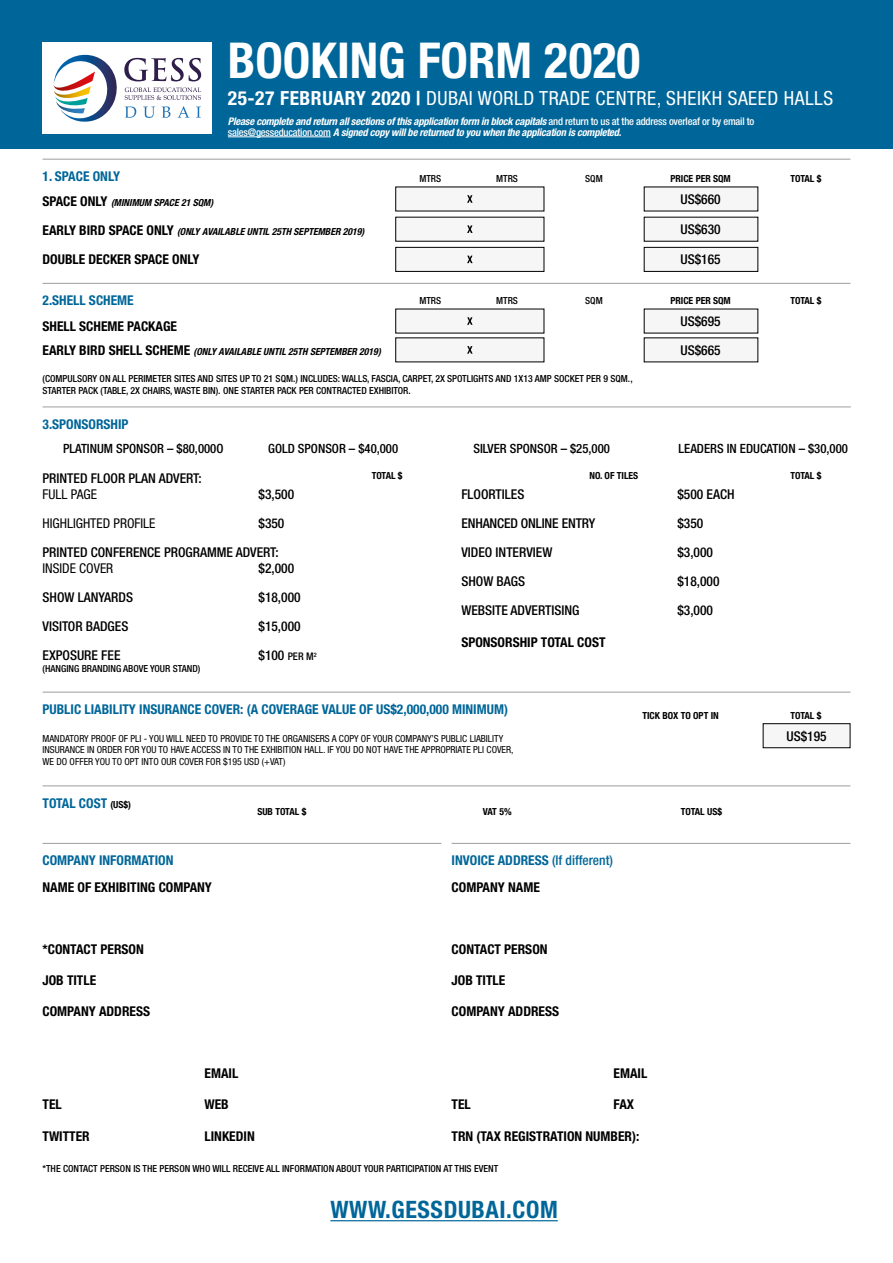
<style>
.page{position:relative;width:893px;height:1263px;background:#fff}
.page>*{position:absolute;margin:0;border:0;box-sizing:border-box;transform-origin:0 0}
.t1{font:700 condensed 49.5px "Helvetica Neue LT Std";color:#fff}
.t2{font:700 condensed 24px "Helvetica Neue LT Std";letter-spacing:.025em;color:#069}
.t3{font:condensed 19.5px "Helvetica Neue LT Std";letter-spacing:.025em;color:#fff}
.t4{font:500 condensed 13.5px/28.8px "Helvetica Neue LT Std";color:#000}
.t5{font:700 condensed 13.5px "Helvetica Neue LT Std";color:#000}
.t6{font:700 condensed 13.5px/26.8px "Helvetica Neue LT Std";color:#069}
.t7{font:condensed 13.5px "Helvetica Neue LT Std";color:#000}
.t8{font:500 condensed 12.75px "Helvetica Neue LT Std";color:#000}
.t9{font:italic 700 condensed 10.5px/10.5px "Helvetica Neue LT Std";letter-spacing:-.02em;color:#fff}
.t10{font:500 condensed 9.75px/11.7px "Helvetica Neue LT Std";color:#000}
.t11{font:condensed 9.75px/11.7px "Helvetica Neue LT Std";color:#000}
.t12{font:italic 700 condensed 9.75px "Helvetica Neue LT Std";color:#000}
.t13{font:700 condensed 9.75px "Helvetica Neue LT Std";color:#000}
.s1{font-weight:500;font-style:normal}
.s2{font-weight:700}
.s3{font-style:normal;font-size:13.5px}
.s4{font-size:10.5px}
.s5{font-size:9.75px;color:#000}
.s6{font-weight:500}
.s7{color:#000}
</style>
<div class="page">
<div style="left:0;top:0;width:893px;height:149px;background:#069"></div>
<hr style="left:228px;top:137px;width:103px;height:1px;background:#fff">
<hr style="left:43px;top:159px;width:807px;height:1px;background:#9d9d9c">
<div style="left:396px;top:187px;width:148px;height:24px;background:#f6f6f6"></div>
<div style="left:396px;top:217px;width:148px;height:24px;background:#f6f6f6"></div>
<div style="left:396px;top:247px;width:148px;height:24px;background:#f6f6f6"></div>
<div style="left:395px;top:247px;width:149px;height:25px;border:1px solid #000"></div>
<div style="left:644px;top:187px;width:114px;height:24px;background:#f6f6f6"></div>
<div style="left:644px;top:217px;width:114px;height:24px;background:#f6f6f6"></div>
<div style="left:644px;top:247px;width:114px;height:24px;background:#f6f6f6"></div>
<div style="left:644px;top:247px;width:114px;height:25px;border:1px solid #000"></div>
<svg style="left:467px;top:195px;width:6px;height:8px"></svg>
<svg style="left:467px;top:225px;width:6px;height:8px"></svg>
<svg style="left:467px;top:256px;width:6px;height:7px"></svg>
<div style="left:43px;top:43px;width:169px;height:91px;background:#fff"></div>
<svg style="left:124px;top:58px;width:77px;height:23px"></svg>
<svg style="left:125px;top:87px;width:76px;height:13px"></svg>
<svg style="left:125px;top:107px;width:11px;height:11px"></svg>
<svg style="left:144px;top:107px;width:11px;height:11px"></svg>
<svg style="left:162px;top:107px;width:8px;height:11px"></svg>
<svg style="left:178px;top:106px;width:11px;height:12px"></svg>
<svg style="left:196px;top:107px;width:5px;height:11px"></svg>
<svg style="left:54px;top:55px;width:63px;height:67px"></svg>
<hr style="left:43px;top:283px;width:807px;height:1px;background:#9d9d9c">
<div style="left:396px;top:309px;width:148px;height:24px;background:#f6f6f6"></div>
<div style="left:396px;top:338px;width:148px;height:24px;background:#f6f6f6"></div>
<div style="left:644px;top:309px;width:114px;height:24px;background:#f6f6f6"></div>
<div style="left:644px;top:338px;width:114px;height:24px;background:#f6f6f6"></div>
<svg style="left:467px;top:317px;width:6px;height:8px"></svg>
<svg style="left:467px;top:346px;width:6px;height:8px"></svg>
<hr style="left:330px;top:1220px;width:228px;height:1px;background:#069">
<hr style="left:43px;top:407px;width:808px;height:1px;background:#9d9d9c">
<hr style="left:43px;top:692px;width:807px;height:1px;background:#9d9d9c">
<div style="left:763px;top:724px;width:87px;height:24px;background:#f6f6f6"></div>
<div style="left:763px;top:723px;width:87px;height:25px;border:1px solid #000"></div>
<hr style="left:43px;top:785px;width:807px;height:1px;background:#9d9d9c">
<hr style="left:43px;top:843px;width:398px;height:1px;background:#9d9d9c">
<hr style="left:452px;top:843px;width:398px;height:1px;background:#9d9d9c">
<h1 class="t1" style="left:228px;top:31px;width:414px">BOOKING FORM 2020</h1>
<p class="t9" style="left:228px;top:116px;width:528px">Please complete and return all sections of this application form in block capitals <span class="s1">and return to us at the address overleaf or by email to sales@gesseducation.com</span> A signed copy will be returned to you when the application is completed.</p>
<h3 class="t3" style="left:228px;top:87px;width:607px"><span class="s2">25-27 FEBRUARY 2020 |</span> DUBAI WORLD TRADE CENTRE, SHEIKH SAEED HALLS</h3>
<h3 class="t6" style="left:43px;top:162px;width:79px">1. SPACE ONLY</h3>
<p class="t12" style="left:43px;top:197px;width:172px"><span class="s3">SPACE ONLY</span> (MINIMUM SPACE 21 SQM)</p>
<p class="t12" style="left:43px;top:226px;width:323px"><span class="s3">EARLY BIRD SPACE ONLY</span> (ONLY AVAILABLE UNTIL 25TH SEPTEMBER 2019)</p>
<h3 class="t5" style="left:43px;top:251px;width:159px">DOUBLE DECKER SPACE ONLY</h3>
<p class="t10" style="left:419px;top:173px;width:23px">MTRS</p>
<p class="t10" style="left:496px;top:173px;width:23px">MTRS</p>
<p class="t10" style="left:585px;top:173px;width:19px">SQM</p>
<p class="t13" style="left:670px;top:173px;width:62px">PRICE PER SQM</p>
<p class="t13" style="left:790px;top:173px;width:32px">TOTAL $</p>
<h3 class="t4" style="left:680px;top:185px;width:42px">US$660</h3>
<h3 class="t4" style="left:680px;top:215px;width:42px">US$630</h3>
<h3 class="t4" style="left:680px;top:245px;width:42px">US$165</h3>
<h3 class="t6" style="left:43px;top:287px;width:93px">2.SHELL SCHEME</h3>
<p class="t10" style="left:419px;top:295px;width:23px">MTRS</p>
<p class="t10" style="left:496px;top:295px;width:23px">MTRS</p>
<p class="t10" style="left:585px;top:295px;width:19px">SQM</p>
<p class="t13" style="left:670px;top:295px;width:62px">PRICE PER SQM</p>
<p class="t13" style="left:790px;top:295px;width:32px">TOTAL $</p>
<h3 class="t4" style="left:680px;top:307px;width:42px">US$695<br>US$665</h3>
<h3 class="t5" style="left:43px;top:318px;width:136px">SHELL SCHEME PACKAGE</h3>
<p class="t12" style="left:43px;top:346px;width:340px"><span class="s3">EARLY BIRD SHELL SCHEME</span> (ONLY AVAILABLE UNTIL 25TH SEPTEMBER 2019)</p>
<p class="t10" style="left:43px;top:373px;width:592px">(COMPULSORY ON ALL PERIMETER SITES AND SITES UP TO 21 SQM.) INCLUDES: WALLS, FASCIA, CARPET, 2X SPOTLIGHTS AND 1X13 AMP SOCKET PER 9 SQM.,<br>STARTER PACK (TABLE, 2X CHAIRS, WASTE BIN). ONE STARTER PACK PER CONTRACTED EXHIBITOR.</p>
<h3 class="t6" style="left:43px;top:410px;width:88px">3.SPONSORSHIP</h3>
<h3 class="t8" style="left:63px;top:441px;width:162px">PLATINUM SPONSOR – $80,000O</h3>
<h3 class="t8" style="left:268px;top:441px;width:131px">GOLD SPONSOR – $40,000</h3>
<h3 class="t8" style="left:473px;top:441px;width:138px">SILVER SPONSOR – $25,000</h3>
<h3 class="t8" style="left:679px;top:441px;width:171px">LEADERS IN EDUCATION – $30,000</h3>
<h3 class="t4" style="left:43px;top:464px;width:161px">PRINTED FLOOR PLAN ADVERT:</h3>
<h3 class="t7" style="left:43px;top:486px;width:56px">FULL PAGE</h3>
<h3 class="t4" style="left:259px;top:480px;width:37px">$3,500</h3>
<h3 class="t7" style="left:43px;top:515px;width:114px">HIGHLIGHTED PROFILE</h3>
<h3 class="t4" style="left:43px;top:509px;width:243px;text-indent:216px">$350<br>PRINTED CONFERENCE PROGRAMME ADVERT:</h3>
<h3 class="t7" style="left:43px;top:561px;width:72px">INSIDE COVER</h3>
<h3 class="t4" style="left:259px;top:554px;width:37px">$2,000</h3>
<h3 class="t4" style="left:43px;top:583px;width:92px">SHOW LANYARDS</h3>
<h3 class="t4" style="left:259px;top:583px;width:44px">$18,000</h3>
<h3 class="t4" style="left:43px;top:612px;width:87px">VISITOR BADGES</h3>
<h3 class="t4" style="left:259px;top:612px;width:44px">$15,000</h3>
<h3 class="t4" style="left:43px;top:641px;width:79px">EXPOSURE FEE</h3>
<h3 class="t4" style="left:259px;top:641px;width:60px">$100 <span class="s4">PER M</span><sup>2</sup></h3>
<p class="t10" style="left:43px;top:663px;width:159px">(HANGING BRANDING ABOVE YOUR STAND)</p>
<p class="t13" style="left:372px;top:470px;width:32px">TOTAL $</p>
<p class="t13" style="left:589px;top:470px;width:50px">NO. OF TILES</p>
<p class="t13" style="left:790px;top:470px;width:32px">TOTAL $</p>
<h3 class="t4" style="left:461px;top:480px;width:65px">FLOORTILES</h3>
<h3 class="t4" style="left:677px;top:480px;width:59px">$500 EACH</h3>
<h3 class="t4" style="left:461px;top:509px;width:135px">ENHANCED ONLINE ENTRY</h3>
<h3 class="t4" style="left:677px;top:509px;width:27px">$350</h3>
<h3 class="t4" style="left:461px;top:538px;width:92px">VIDEO INTERVIEW</h3>
<h3 class="t4" style="left:677px;top:538px;width:37px">$3,000</h3>
<h3 class="t4" style="left:461px;top:567px;width:65px">SHOW BAGS</h3>
<h3 class="t4" style="left:677px;top:567px;width:44px">$18,000</h3>
<h3 class="t4" style="left:461px;top:596px;width:119px">WEBSITE ADVERTISING</h3>
<h3 class="t4" style="left:677px;top:596px;width:37px">$3,000</h3>
<h3 class="t5" style="left:461px;top:634px;width:146px">SPONSORSHIP TOTAL COST</h3>
<h3 class="t6" style="left:43px;top:695px;width:467px">PUBLIC LIABILITY INSURANCE COVER: (A COVERAGE VALUE OF US$2,000,000 MINIMUM)</h3>
<p class="t11" style="left:43px;top:732px;width:472px">MANDATORY PROOF OF PLI - YOU WILL NEED TO PROVIDE TO THE ORGANISERS A COPY OF YOUR COMPANY’S PUBLIC LIABILITY<br>INSURANCE IN ORDER FOR YOU TO HAVE ACCESS IN TO THE EXHIBITION HALL. IF YOU DO NOT HAVE THE APPROPRIATE PLI COVER,<br>WE DO OFFER YOU TO OPT INTO OUR COVER FOR $195 USD (+VAT)</p>
<p class="t13" style="left:642px;top:710px;width:78px">TICK BOX TO OPT IN</p>
<p class="t13" style="left:790px;top:710px;width:32px">TOTAL $</p>
<h3 class="t4" style="left:786px;top:721px;width:42px">US$195</h3>
<h3 class="t6" style="left:43px;top:789px;width:90px">TOTAL COST <span class="s5">(US$)</span></h3>
<h3 class="t6" style="left:43px;top:847px;width:133px">COMPANY INFORMATION</h3>
<h3 class="t5" style="left:43px;top:879px;width:171px">NAME OF EXHIBITING COMPANY</h3>
<h3 class="t5" style="left:43px;top:941px;width:103px">*CONTACT PERSON</h3>
<h3 class="t5" style="left:43px;top:972px;width:55px">JOB TITLE</h3>
<h3 class="t5" style="left:43px;top:1003px;width:109px">COMPANY ADDRESS</h3>
<p class="t13" style="left:257px;top:805px;width:51px">SUB TOTAL $</p>
<p class="t13" style="left:483px;top:805px;width:30px">VAT 5%</p>
<p class="t13" style="left:681px;top:805px;width:43px">TOTAL US$</p>
<h3 class="t6" style="left:452px;top:847px;width:163px">INVOICE ADDRESS <span class="s6">(If different)<br></span><span class="s7">COMPANY NAME</span></h3>
<h3 class="t5" style="left:452px;top:941px;width:97px">CONTACT PERSON</h3>
<h3 class="t5" style="left:452px;top:972px;width:55px">JOB TITLE</h3>
<h3 class="t5" style="left:452px;top:1003px;width:109px">COMPANY ADDRESS</h3>
<h3 class="t5" style="left:205px;top:1065px;width:35px">EMAIL</h3>
<h3 class="t5" style="left:614px;top:1065px;width:35px">EMAIL</h3>
<h3 class="t5" style="left:43px;top:1096px;width:21px">TEL</h3>
<h3 class="t5" style="left:205px;top:1096px;width:26px">WEB</h3>
<h3 class="t5" style="left:43px;top:1128px;width:49px">TWITTER</h3>
<h3 class="t5" style="left:205px;top:1128px;width:52px">LINKEDIN</h3>
<h3 class="t5" style="left:452px;top:1096px;width:21px">TEL</h3>
<h3 class="t5" style="left:614px;top:1096px;width:22px">FAX</h3>
<h3 class="t5" style="left:452px;top:1127px;width:189px">TRN (TAX REGISTRATION NUMBER):</h3>
<p class="t10" style="left:43px;top:1163px;width:457px">*THE CONTACT PERSON IS THE PERSON WHO WILL RECEIVE ALL INFORMATION ABOUT YOUR PARTICIPATION AT THIS EVENT</p>
<h2 class="t2" style="left:330px;top:1195px;width:229px">WWW.GESSDUBAI.COM</h2>
</div>
